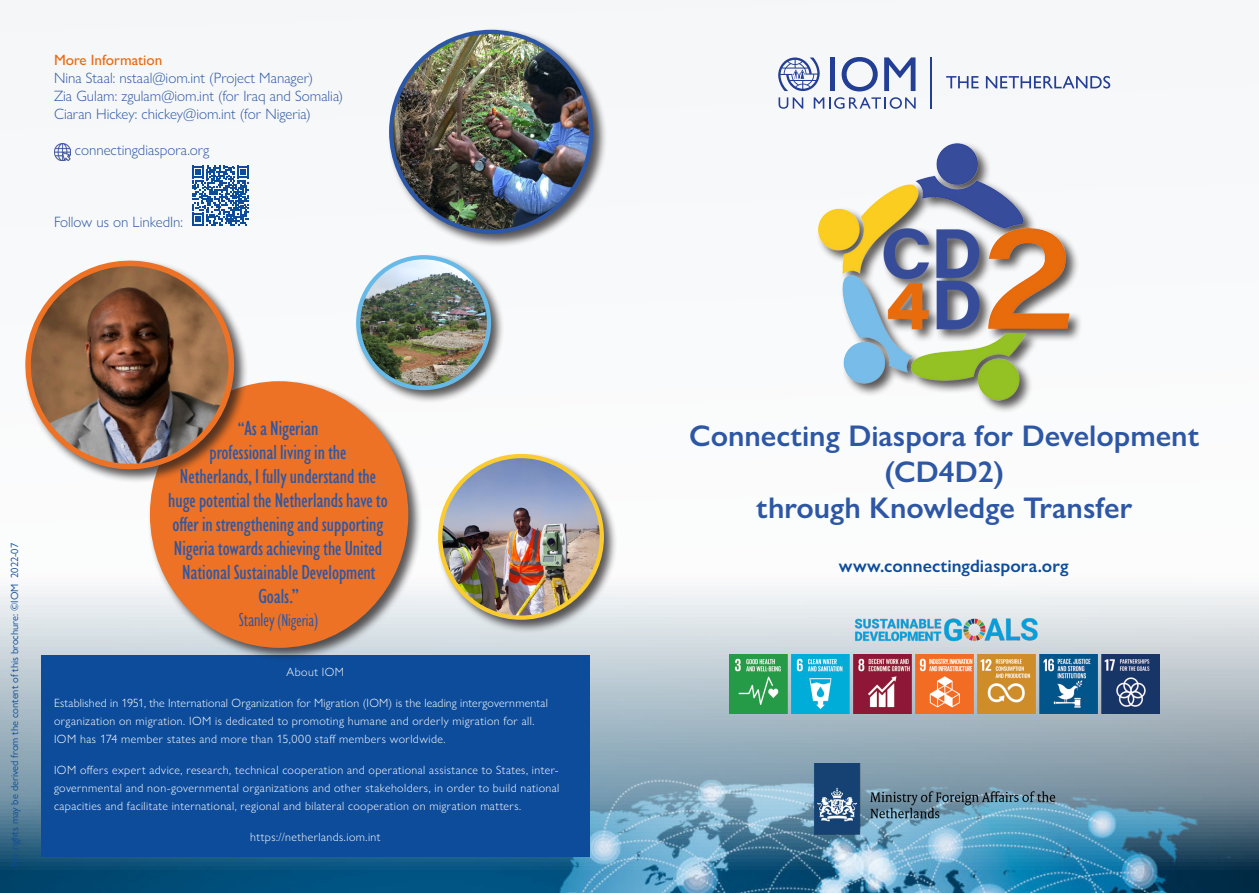
<style>
.page{position:relative;width:1259px;height:893px;background:#fff}
.page>*{position:absolute;margin:0;border:0;box-sizing:border-box;transform-origin:0 0}
.Voorkant{font:600 30px/36px "Gill Sans Nova";color:#2d57a4;text-align:center}
.quote{font:500 condensed 21px/24px "Gill Sans Nova";color:#2d57a4;text-align:center}
.quote-2{font:condensed 19.5px "Gill Sans Nova";color:#2d57a4}
.Introduction{font:600 18px "Gill Sans Nova";color:#0d4c9b}
.Alineastijl_2{font:300 15px "Gill Sans Nova";color:#2d57a4}
.body_text{font:300 15px "Gill Sans Nova";color:#2d57a4}
.Kop_achter{font:500 15px "Gill Sans Nova";color:#e86a0f}
.info_IOM{font:300 12px/18px "Gill Sans Nova";letter-spacing:.035em;color:#fff}
.Small_header_chinese{font:10.5px "Gill Sans Nova";color:#0d4c9b}
.s1{font-size:19.5px}
.s2{font-size:18px}
</style>
<div class="page">
<img style="left:0;top:0;width:1259px;height:893px">
<hr style="left:930px;top:57px;width:2px;height:52px;background:#233e95">
<div style="left:830px;top:57px;width:5px;height:34px;background:#233e95"></div>
<svg style="left:841px;top:57px;width:36px;height:34px"></svg>
<svg style="left:884px;top:57px;width:31px;height:34px"></svg>
<svg style="left:778px;top:97px;width:25px;height:12px"></svg>
<svg style="left:813px;top:97px;width:102px;height:12px"></svg>
<svg style="left:778px;top:58px;width:41px;height:33px"></svg>
<svg style="left:946px;top:76px;width:32px;height:12px"></svg>
<svg style="left:986px;top:76px;width:124px;height:13px"></svg>
<div style="left:816px;top:141px;width:267px;height:273px;background:#231f20;opacity:.75"></div>
<img style="left:813px;top:139px;width:262px;height:266px">
<img style="left:791px;top:763px;width:286px;height:73px">
<div style="left:41px;top:655px;width:548px;height:37px;background:#0d4c9b"></div>
<div style="left:41px;top:686px;width:548px;height:73px;background:#0d4c9b"></div>
<div style="left:41px;top:752px;width:548px;height:74px;background:#0d4c9b"></div>
<div style="left:41px;top:819px;width:548px;height:38px;background:#0d4c9b"></div>
<svg style="left:192px;top:166px;width:57px;height:60px"></svg>
<img style="left:54px;top:144px;width:17px;height:16px">
<div style="left:148px;top:379px;width:275px;height:283px;background:#231f20;opacity:.75"></div>
<div style="left:150px;top:381px;width:258px;height:267px;background:#ed7225;border-radius:50%"></div>
<div style="left:23px;top:258px;width:225px;height:225px;background:#231f20;opacity:.75"></div>
<img style="left:19px;top:255px;width:221px;height:217px">
<div style="left:387px;top:28px;width:220px;height:220px;background:#231f20;opacity:.75"></div>
<img style="left:391px;top:32px;width:200px;height:199px">
<div style="left:389px;top:30px;width:204px;height:204px;border:4px solid #2d57a4;border-radius:50%"></div>
<div style="left:436px;top:452px;width:182px;height:182px;background:#231f20;opacity:.75"></div>
<img style="left:440px;top:456px;width:161px;height:162px">
<div style="left:438px;top:454px;width:166px;height:166px;border:4px solid #facc30;border-radius:50%"></div>
<div style="left:354px;top:253px;width:151px;height:151px;background:#231f20;opacity:.75"></div>
<img style="left:358px;top:257px;width:131px;height:131px;border-radius:65px">
<div style="left:356px;top:255px;width:135px;height:135px;border:4px solid #67bae8;border-radius:50%"></div>
<img style="left:729px;top:655px;width:430px;height:58px">
<img style="left:849px;top:612px;width:194px;height:36px">
<p class="Kop_achter" style="left:54px;top:51px;width:110px">More Information</p>
<p class="Alineastijl_2" style="left:54px;top:69px;width:260px">Nina Staal: nstaal@iom.int (Project Manager)</p>
<p class="Alineastijl_2" style="left:54px;top:87px;width:291px">Zia Gulam: zgulam@iom.int (for Iraq and Somalia)</p>
<p class="Alineastijl_2" style="left:54px;top:105px;width:258px">Ciaran Hickey: chickey@iom.int (for Nigeria)</p>
<p class="Alineastijl_2" style="left:75px;top:141px;width:136px">connectingdiaspora.org</p>
<p class="body_text" style="left:54px;top:213px;width:131px">Follow us on LinkedIn:</p>
<p class="Small_header_chinese" style="left:8px;top:867px;width:325px;rotate:-90deg">No rights may be derived from the content of this brochure: ©IOM 2022-07</p>
<p class="quote" style="left:168px;top:416px;width:221px"><span class="s1">“</span>As a Nigerian<br>professional living in the<br>Netherlands, I fully understand the huge potential the Netherlands have to offer in strengthening and supporting<br>Nigeria towards achieving the United<br>National Sustainable Development<br>Goals.”</p>
<p class="quote-2" style="left:239px;top:607px;width:81px">Stanley <span class="s2">(Nigeria</span>)</p>
<p class="info_IOM" style="left:286px;top:663px;width:59px">About IOM</p>
<p class="info_IOM" style="left:54px;top:694px;width:495px">Established in 1951, the International Organization for Migration (IOM) is the leading intergovernmental organization on migration. IOM is dedicated to promoting humane and orderly migration for all.<br>IOM has 174 member states and more than 15,000 staff members worldwide.</p>
<p class="info_IOM" style="left:54px;top:761px;width:507px;text-align:justify">IOM offers expert advice, research, technical cooperation and operational assistance to States, inter&shy;governmental and non-governmental organizations and other stakeholders, in order to build national capacities and facilitate international, regional and bilateral cooperation on migration matters.</p>
<p class="info_IOM" style="left:250px;top:827px;width:132px">https://netherlands.iom.int</p>
<p class="Voorkant" style="left:689px;top:417px;width:511px">Connecting Diaspora for Development (CD4D2)<br>through Knowledge Transfer</p>
<p class="Introduction" style="left:838px;top:554px;width:231px">www.connectingdiaspora.org</p>
</div>
